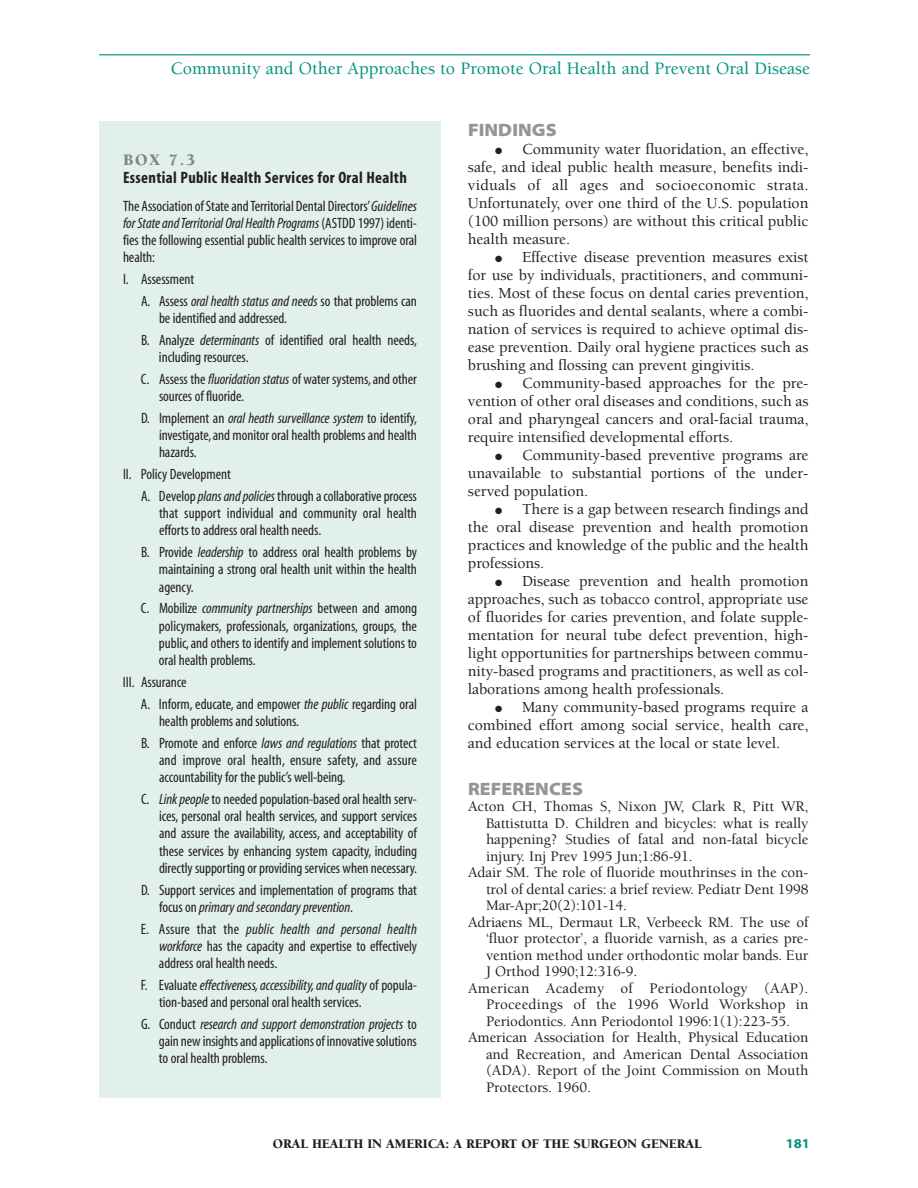
<style>
.page{position:relative;width:918px;height:1188px;background:#fff}
.page>*{position:absolute;margin:0;border:0;box-sizing:border-box;transform-origin:0 0}
.t1{font:500 18px "Berkeley";color:#00937e}
.t2{font:18px "Myriad MM 830 700";letter-spacing:.005em;color:#939598}
.t3{font:16.5px "Myriad MM 700 300";letter-spacing:.02em;color:#231f20}
.t4{font:900 16.5px "Berkeley";color:#808285}
.t5{font:500 15.75px/18px "Berkeley";letter-spacing:-.005em;color:#231f20;text-align:justify}
.t6{font:15px/17.2px "Myriad MM 400 300";letter-spacing:-.005em;color:#231f20}
.t7{font:500 15px "Berkeley";letter-spacing:-.005em;color:#231f20}
.t8{font:15px/21.8px "Myriad MM It 400 300";letter-spacing:-.005em;color:#231f20}
.t9{font:500 15px "Berkeley";letter-spacing:.015em;color:#231f20}
.t10{font:900 13.5px "Berkeley";letter-spacing:-.005em;color:#231f20}
.t11{font:13.5px "Myriad MM 700 700";color:#00937e}
.s1{font-family:"Myriad MM It 400 300"}
.s2{font-family:"Myriad MM 400 300"}
</style>
<div class="page">
<hr style="left:99px;top:54px;width:711px;height:2px;background:#39aa9c">
<div style="left:99px;top:122px;width:342px;height:976px;background:#e1efed"></div>
<p class="t1" style="left:171px;top:61px;width:641px">Community and Other Approaches to Promote Oral Health and Prevent Oral Disease</p>
<p class="t4" style="left:123px;top:153px;width:74px">BOX 7.3</p>
<p class="t3" style="left:123px;top:171px;width:285px">Essential Public Health Services for Oral Health</p>
<p class="t6" style="left:123px;top:198px;width:295px">The Association of State and Territorial Dental Directors’<span class="s1">Guidelines</span></p>
<p class="t8" style="left:123px;top:213px;width:296px">for State and Territorial Oral Health Programs <span class="s2">(ASTDD 1997) identi-</span></p>
<p class="t6" style="left:123px;top:233px;width:296px">fies the following essential public health services to improve oral health:</p>
<p class="t6" style="left:141px;top:270px;width:278px;line-height:21.8px;text-indent:-18px">I. Assessment<br>A. Assess <span class="s1">oral health status and needs</span> so that problems can</p>
<p class="t6" style="left:141px;top:309px;width:278px;line-height:21.8px;text-indent:18px">be identified and addressed.<br>B. Analyze <span class="s1">determinants</span> of identified oral health needs,</p>
<p class="t6" style="left:141px;top:348px;width:278px;line-height:21.8px;text-indent:18px">including resources.<br>C. Assess the <span class="s1">fluoridation status</span> of water systems, and other</p>
<p class="t6" style="left:159px;top:389px;width:87px">sources of fluoride.</p>
<p class="t8" style="left:141px;top:408px;width:277px"><span class="s2">D. Implement an</span> oral heath surveillance system <span class="s2">to identify,</span></p>
<p class="t6" style="left:159px;top:428px;width:259px">investigate,and monitor oral health problems and health hazards.</p>
<p class="t6" style="left:141px;top:465px;width:277px;line-height:21.8px;text-indent:-18px">II. Policy Development<br>A. Develop <span class="s1">plans and policies</span>through a collaborative process</p>
<p class="t6" style="left:159px;top:506px;width:260px">that support individual and community oral health efforts to address oral health needs.</p>
<p class="t6" style="left:159px;top:545px;width:260px;text-align:justify;text-indent:-18px">B. Provide <span class="s1">leadership</span> to address oral health problems by maintaining a strong oral health unit within the health agency.</p>
<p class="t6" style="left:159px;top:601px;width:260px;text-align:justify;text-indent:-18px">C. Mobilize <span class="s1">community partnerships</span> between and among policymakers, professionals, organizations, groups, the public, and others to identify and implement solutions to oral health problems.</p>
<p class="t6" style="left:141px;top:672px;width:278px;line-height:21.8px;text-indent:-18px">III. Assurance<br>A. Inform, educate, and empower <span class="s1">the public</span> regarding oral</p>
<p class="t6" style="left:141px;top:711px;width:278px;line-height:21.8px;text-indent:18px">health problems and solutions.<br>B. Promote and enforce <span class="s1">laws and regulations</span> that protect</p>
<p class="t6" style="left:159px;top:753px;width:260px">and improve oral health, ensure safety, and assure accountability for the public’s well-being.</p>
<p class="t6" style="left:159px;top:792px;width:260px;text-align:justify;text-indent:-18px">C. <span class="s1">Link people</span> to needed population-based oral health serv&shy;ices, personal oral health services, and support services and assure the availability, access, and acceptability of these services by enhancing system capacity, including directly supporting or providing services when necessary.</p>
<p class="t6" style="left:141px;top:882px;width:278px">D. Support services and implementation of programs that</p>
<p class="t8" style="left:141px;top:897px;width:277px;text-indent:18px"><span class="s2">focus on</span> primary and secondary prevention<span class="s2">.<br>E. Assure that the</span> public health and personal health</p>
<p class="t6" style="left:159px;top:939px;width:260px"><span class="s1">workforce</span> has the capacity and expertise to effectively address oral health needs.</p>
<p class="t8" style="left:141px;top:975px;width:277px"><span class="s2">F. Evaluate</span> effectiveness, accessibility, and quality <span class="s2">of popula-</span></p>
<p class="t6" style="left:159px;top:995px;width:204px">tion-based and personal oral health services.</p>
<p class="t8" style="left:141px;top:1014px;width:277px"><span class="s2">G. Conduct</span> research and support demonstration projects <span class="s2">to</span></p>
<p class="t6" style="left:159px;top:1034px;width:260px">gain new insights and applications of innovative solutions to oral health problems.</p>
<p class="t2" style="left:468px;top:123px;width:90px">FINDINGS</p>
<p class="t5" style="left:468px;top:141px;width:342px;text-indent:27px">● Community water fluoridation, an effective, safe, and ideal public health measure, benefits indi&shy;viduals of all ages and socioeconomic strata.<br>Unfortunately, over one third of the U.S. population (100 million persons) are without this critical public health measure.</p>
<p class="t5" style="left:468px;top:249px;width:342px;text-indent:27px">● Effective disease prevention measures exist for use by individuals, practitioners, and communi&shy;ties. Most of these focus on dental caries prevention, such as fluorides and dental sealants, where a combi&shy;nation of services is required to achieve optimal dis&shy;ease prevention. Daily oral hygiene practices such as brushing and flossing can prevent gingivitis.</p>
<p class="t5" style="left:468px;top:375px;width:342px;text-indent:27px">● Community-based approaches for the pre&shy;vention of other oral diseases and conditions, such as oral and pharyngeal cancers and oral-facial trauma, require intensified developmental efforts.</p>
<p class="t5" style="left:468px;top:447px;width:342px;text-indent:27px">● Community-based preventive programs are unavailable to substantial portions of the under&shy;served population.</p>
<p class="t5" style="left:468px;top:501px;width:342px;text-indent:27px">● There is a gap between research findings and the oral disease prevention and health promotion practices and knowledge of the public and the health professions.</p>
<p class="t5" style="left:468px;top:573px;width:342px;text-indent:27px">● Disease prevention and health promotion approaches, such as tobacco control, appropriate use of fluorides for caries prevention, and folate supple&shy;mentation for neural tube defect prevention, high&shy;light opportunities for partnerships between commu&shy;nity-based programs and practitioners, as well as col&shy;laborations among health professionals.</p>
<p class="t5" style="left:468px;top:699px;width:342px;text-indent:27px">● Many community-based programs require a combined effort among social service, health care, and education services at the local or state level.</p>
<p class="t2" style="left:468px;top:782px;width:117px">REFERENCES</p>
<p class="t7" style="left:468px;top:801px;width:342px">Acton CH, Thomas S, Nixon JW, Clark R, Pitt WR,</p>
<p class="t7" style="left:486px;top:817px;width:324px">Battistutta D. Children and bicycles: what is really</p>
<p class="t7" style="left:486px;top:834px;width:324px">happening? Studies of fatal and non-fatal bicycle</p>
<p class="t7" style="left:486px;top:850px;width:208px">injury. Inj Prev 1995 Jun;1:86-91.</p>
<p class="t7" style="left:468px;top:867px;width:342px">Adair SM. The role of fluoride mouthrinses in the con-</p>
<p class="t7" style="left:486px;top:883px;width:324px">trol of dental caries: a brief review. Pediatr Dent 1998</p>
<p class="t7" style="left:486px;top:900px;width:143px">Mar-Apr;20(2):101-14.</p>
<p class="t7" style="left:468px;top:916px;width:342px">Adriaens ML, Dermaut LR, Verbeeck RM. The use of</p>
<p class="t7" style="left:486px;top:933px;width:324px">‘fluor protector’, a fluoride varnish, as a caries pre-</p>
<p class="t7" style="left:486px;top:949px;width:324px">vention method under orthodontic molar bands. Eur</p>
<p class="t7" style="left:486px;top:966px;width:153px">J Orthod 1990;12:316-9.</p>
<p class="t9" style="left:468px;top:982px;width:342px">American Academy of Periodontology (AAP).</p>
<p class="t9" style="left:486px;top:999px;width:324px">Proceedings of the 1996 World Workshop in</p>
<p class="t7" style="left:486px;top:1015px;width:305px">Periodontics. Ann Periodontol 1996:1(1):223-55.</p>
<p class="t7" style="left:468px;top:1032px;width:342px">American Association for Health, Physical Education</p>
<p class="t7" style="left:486px;top:1048px;width:324px">and Recreation, and American Dental Association</p>
<p class="t7" style="left:486px;top:1065px;width:324px">(ADA). Report of the Joint Commission on Mouth</p>
<p class="t7" style="left:486px;top:1081px;width:106px">Protectors. 1960.</p>
<p class="t10" style="left:273px;top:1138px;width:431px">ORAL HEALTH IN AMERICA: A REPORT OF THE SURGEON GENERAL</p>
<p class="t11" style="left:786px;top:1139px;width:26px">181</p>
</div>
